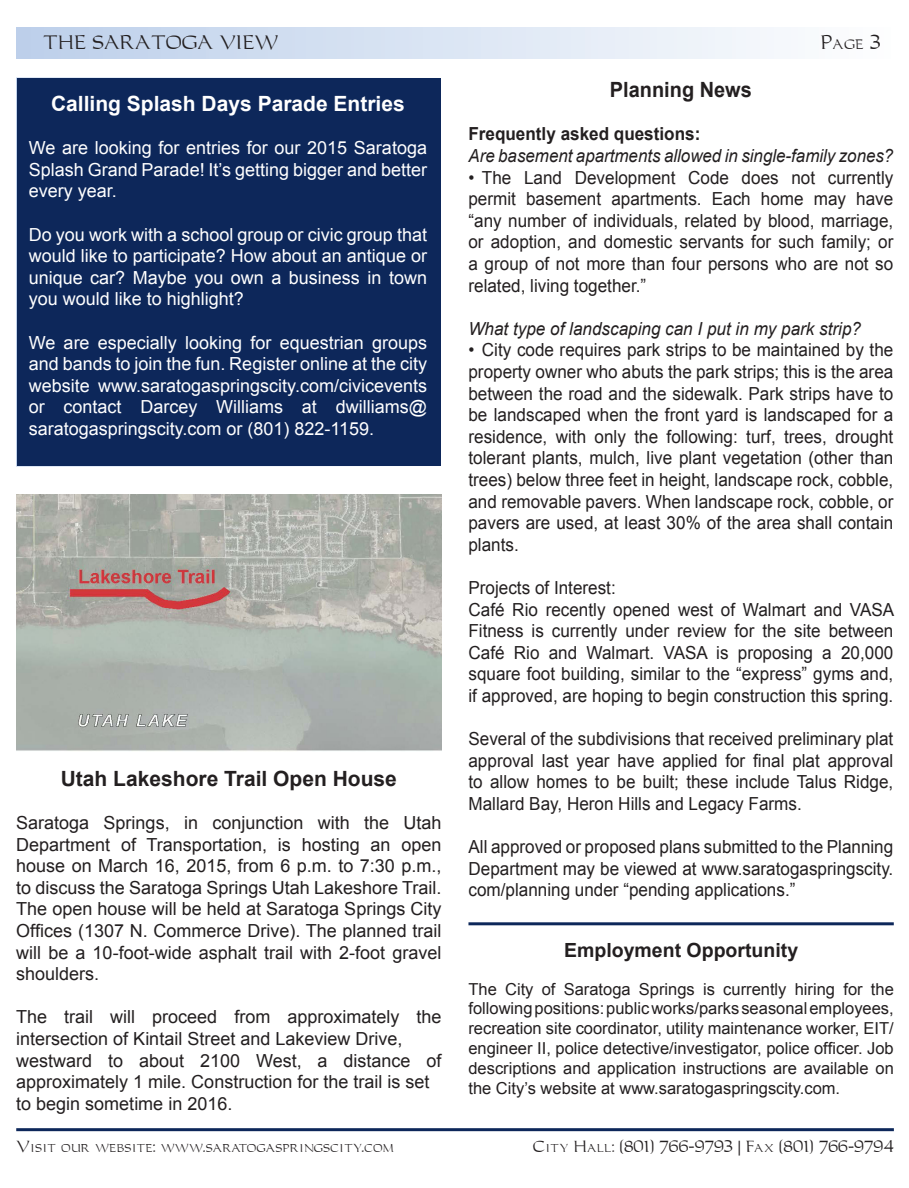
<style>
.page{position:relative;width:909px;height:1188px;background:#fff}
.page>*{position:absolute;margin:0;border:0;box-sizing:border-box;transform-origin:0 0}
.t1{font:700 21px "Arial";color:#fff}
.t2{font:700 21px "Arial";color:#231f20}
.t3{font:700 21px "Arial";color:#231f20;scale:.95 1}
.t4{font:700 19.5px "Arial";color:#231f20}
.t5{font:18px/21.6px "Arial";color:#231f20;text-align:justify;scale:.95 1}
.t6{font:18px/21.6px "Arial";color:#231f20}
.t7{font:18px/21.6px "Arial";color:#fff;text-align:justify}
.t8{font:italic 18px "Arial";color:#231f20;scale:.94 1}
.t9{font:italic 18px "Arial";color:#231f20;scale:.95 1}
.t10{font:700 18px "Arial";color:#231f20;scale:.95 1}
.t11{font:18px "Carleton Normal";color:#231f20}
.t12{font:16.5px/19.8px "Arial";color:#231f20;text-align:justify}
.t13{font:15px "Carleton Normal";color:#231f20}
</style>
<div class="page">
<div style="left:16px;top:27px;width:878px;height:32px;background:linear-gradient(to right,#bccfea,#fdfefe)"></div>
<hr style="left:16px;top:1128px;width:878px;height:3px;background:#0d275a">
<hr style="left:468px;top:922px;width:426px;height:3px;background:#0d275a">
<div style="left:16px;top:77px;width:425px;height:390px;background:#0d275a;border:2px solid #fff"></div>
<img style="left:16px;top:495px;width:425px;height:256px">
<p class="t11" style="left:43px;top:31px;width:237px">THE SARATOGA VIEW</p>
<p class="t11" style="left:820px;top:31px;width:62px">Page 3</p>
<p class="t1" style="left:51px;top:90px;width:355px">Calling Splash Days Parade Entries</p>
<p class="t7" style="left:29px;top:137px;width:400px">We are looking for entries for our 2015 Saratoga Splash Grand Parade! It’s getting bigger and better every year.</p>
<p class="t7" style="left:29px;top:224px;width:400px">Do you work with a school group or civic group that would like to participate? How about an antique or unique car? Maybe you own a business in town you would like to highlight?</p>
<p class="t7" style="left:29px;top:332px;width:400px">We are especially looking for equestrian groups and bands to join the fun. Register online at the city website www.saratogaspringscity.com/civicevents or contact Darcey Williams at dwilliams@ saratogaspringscity.com or (801) 822-1159.</p>
<p class="t2" style="left:61px;top:764px;width:338px">Utah Lakeshore Trail Open House</p>
<p class="t6" style="left:16px;top:812px;width:427px;text-align:justify">Saratoga Springs, in conjunction with the Utah Department of Transportation, is hosting an open house on March 16, 2015, from 6 p.m. to 7:30 p.m., to discuss the Saratoga Springs Utah Lakeshore Trail.<br>The open house will be held at Saratoga Springs City Offices (1307 N. Commerce Drive). The planned trail will be a 10-foot-wide asphalt trail with 2-foot gravel shoulders.</p>
<p class="t6" style="left:16px;top:1006px;width:427px">The trail will proceed from approximately the intersection of Kintail Street and Lakeview Drive,</p>
<p class="t6" style="left:16px;top:1050px;width:427px">westward to about 2100 West, a distance of approximately 1 mile. Construction for the trail is set</p>
<p class="t6" style="left:16px;top:1093px;width:218px">to begin sometime in 2016.</p>
<p class="t3" style="left:610px;top:76px;width:151px">Planning News</p>
<p class="t10" style="left:468px;top:122px;width:246px">Frequently asked questions:</p>
<p class="t8" style="left:468px;top:144px;width:453px">Are basement apartments allowed in single-family zones?</p>
<p class="t5" style="left:468px;top:167px;width:449px">• The Land Development Code does not currently permit basement apartments. Each home may have “any number of individuals, related by blood, marriage, or adoption, and domestic servants for such family; or a group of not more than four persons who are not so related, living together.”</p>
<p class="t9" style="left:468px;top:317px;width:415px">What type of landscaping can I put in my park strip?</p>
<p class="t5" style="left:468px;top:340px;width:449px">• City code requires park strips to be maintained by the property owner who abuts the park strips; this is the area between the road and the sidewalk. Park strips have to be landscaped when the front yard is landscaped for a residence, with only the following: turf, trees, drought tolerant plants, mulch, live plant vegetation (other than trees) below three feet in height, landscape rock, cobble, and removable pavers. When landscape rock, cobble, or pavers are used, at least 30% of the area shall contain plants.</p>
<p class="t5" style="left:468px;top:577px;width:157px">Projects of Interest:</p>
<p class="t5" style="left:468px;top:599px;width:450px">Café Rio recently opened west of Walmart and VASA Fitness is currently under review for the site between Café Rio and Walmart. VASA is proposing a 20,000 square foot building, similar to the “express” gyms and, if approved, are hoping to begin construction this spring.</p>
<p class="t5" style="left:468px;top:728px;width:449px">Several of the subdivisions that received preliminary plat approval last year have applied for final plat approval to allow homes to be built; these include Talus Ridge, Mallard Bay, Heron Hills and Legacy Farms.</p>
<p class="t5" style="left:468px;top:836px;width:449px">All approved or proposed plans submitted to the Planning Department may be viewed at www.saratogaspringscity. com/planning under “pending applications.”</p>
<p class="t4" style="left:564px;top:937px;width:236px">Employment Opportunity</p>
<p class="t12" style="left:468px;top:979px;width:427px">The City of Saratoga Springs is currently hiring for the following positions: public works/parks seasonal employees, recreation site coordinator, utility maintenance worker, EIT/ engineer II, police detective/investigator, police officer. Job descriptions and application instructions are available on the City’s website at www.saratogaspringscity.com.</p>
<p class="t13" style="left:16px;top:1137px;width:380px">Visit our website: www.saratogaspringscity.com</p>
<p class="t13" style="left:533px;top:1137px;width:362px">City Hall: (801) 766-9793 | Fax (801) 766-9794</p>
</div>
